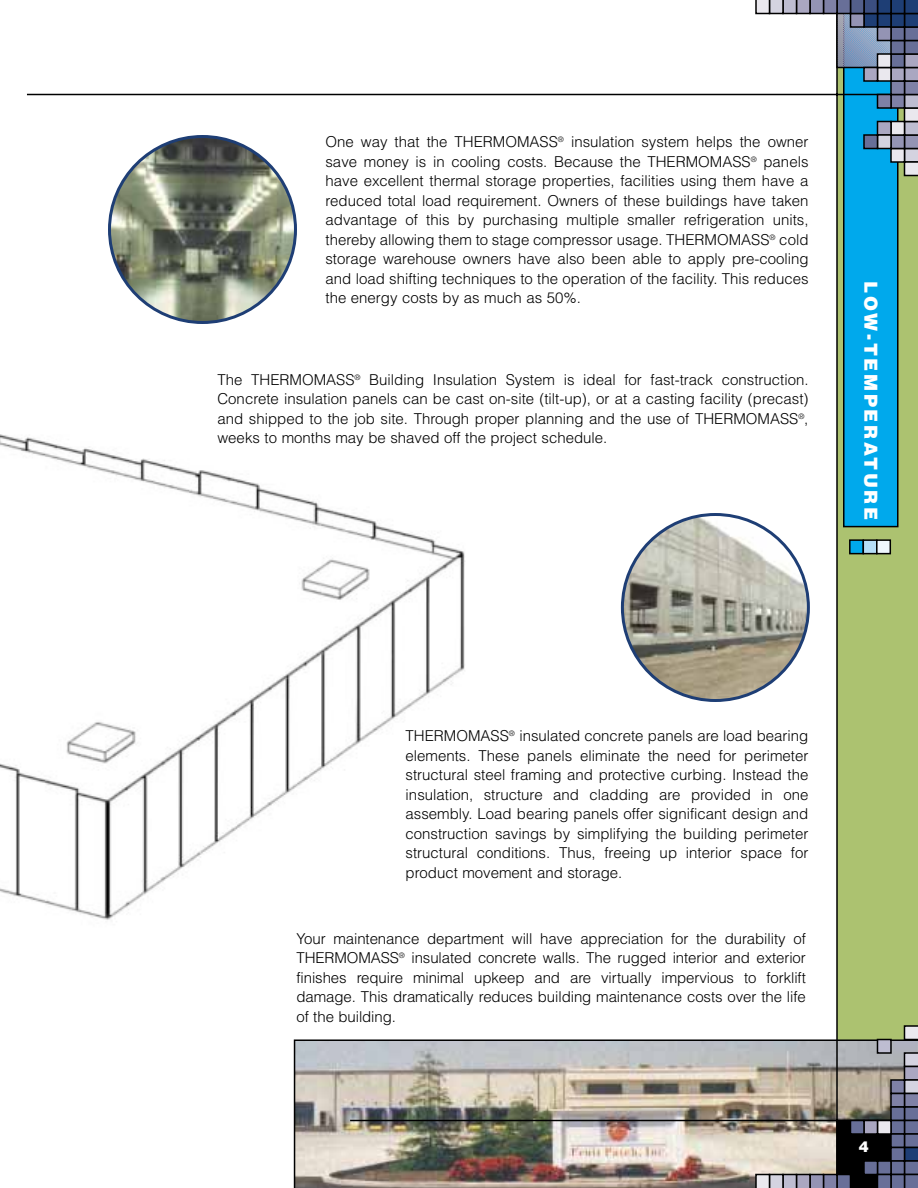
<style>
.page{position:relative;width:918px;height:1188px;background:#fff}
.page>*{position:absolute;margin:0;border:0;box-sizing:border-box;transform-origin:0 0}
.t1{font:900 18px "Helvetica";letter-spacing:.15em;color:#fff}
.t2{font:300 15px/19.5px "Helvetica";color:#000;text-align:justify}
.t3{font:900 15px "Helvetica";color:#fff}
</style>
<div class="page">
<img style="left:0;top:434px;width:465px;height:486px">
<div style="left:837px;top:0;width:81px;height:1188px;background:#acc270"></div>
<img style="left:294px;top:1039px;width:624px;height:149px">
<hr style="left:836px;top:0;width:2px;height:1188px;background:#000">
<hr style="left:350px;top:1120px;width:568px;height:1px;background:#000">
<hr style="left:27px;top:94px;width:877px;height:1px;background:#000">
<svg style="left:904px;top:1025px;width:14px;height:15px"></svg>
<svg style="left:755px;top:1052px;width:163px;height:136px;background:#8e8987"></svg>
<div style="left:877px;top:1039px;width:15px;height:15px;background:#bebdd1;border:2px solid #000"></div>
<div style="left:863px;top:1120px;width:15px;height:15px;background:#aaa7c1;border:2px solid #000"></div>
<div style="left:850px;top:1120px;width:15px;height:15px;background:#686f98;border:2px solid #000"></div>
<svg style="left:108px;top:135px;width:189px;height:189px"></svg>
<svg style="left:621px;top:0;width:297px;height:702px"></svg>
<p class="t2" style="left:325px;top:134px;width:485px">One way that the THERMOMASS<sup>®</sup> insulation system helps the owner save money is in cooling costs. Because the THERMOMASS<sup>®</sup> panels have excellent thermal storage properties, facilities using them have a reduced total load requirement. Owners of these buildings have taken advantage of this by purchasing multiple smaller refrigeration units, thereby allowing them to stage compressor usage. THERMOMASS<sup>®</sup> cold storage warehouse owners have also been able to apply pre-cooling and load shifting techniques to the operation of the facility. This reduces the energy costs by as much as 50%.</p>
<p class="t2" style="left:217px;top:371px;width:593px">The THERMOMASS<sup>®</sup> Building Insulation System is ideal for fast-track construction.<br>Concrete insulation panels can be cast on-site (tilt-up), or at a casting facility (precast) and shipped to the job site. Through proper planning and the use of THERMOMASS<sup>®</sup>, weeks to months may be shaved off the project schedule.</p>
<p class="t1" style="left:877px;top:281px;width:241px;rotate:90deg">LOW-TEMPERATURE</p>
<p class="t2" style="left:406px;top:728px;width:404px">THERMOMASS<sup>®</sup> insulated concrete panels are load bearing elements. These panels eliminate the need for perimeter structural steel framing and protective curbing. Instead the insulation, structure and cladding are provided in one assembly. Load bearing panels offer significant design and construction savings by simplifying the building perimeter structural conditions. Thus, freeing up interior space for product movement and storage.</p>
<p class="t2" style="left:296px;top:930px;width:511px">Your maintenance department will have appreciation for the durability of THERMOMASS<sup>®</sup> insulated concrete walls. The rugged interior and exterior finishes require minimal upkeep and are virtually impervious to forklift damage. This dramatically reduces building maintenance costs over the life of the building.</p>
<p class="t3" style="left:859px;top:1141px;width:12px">4</p>
</div>
